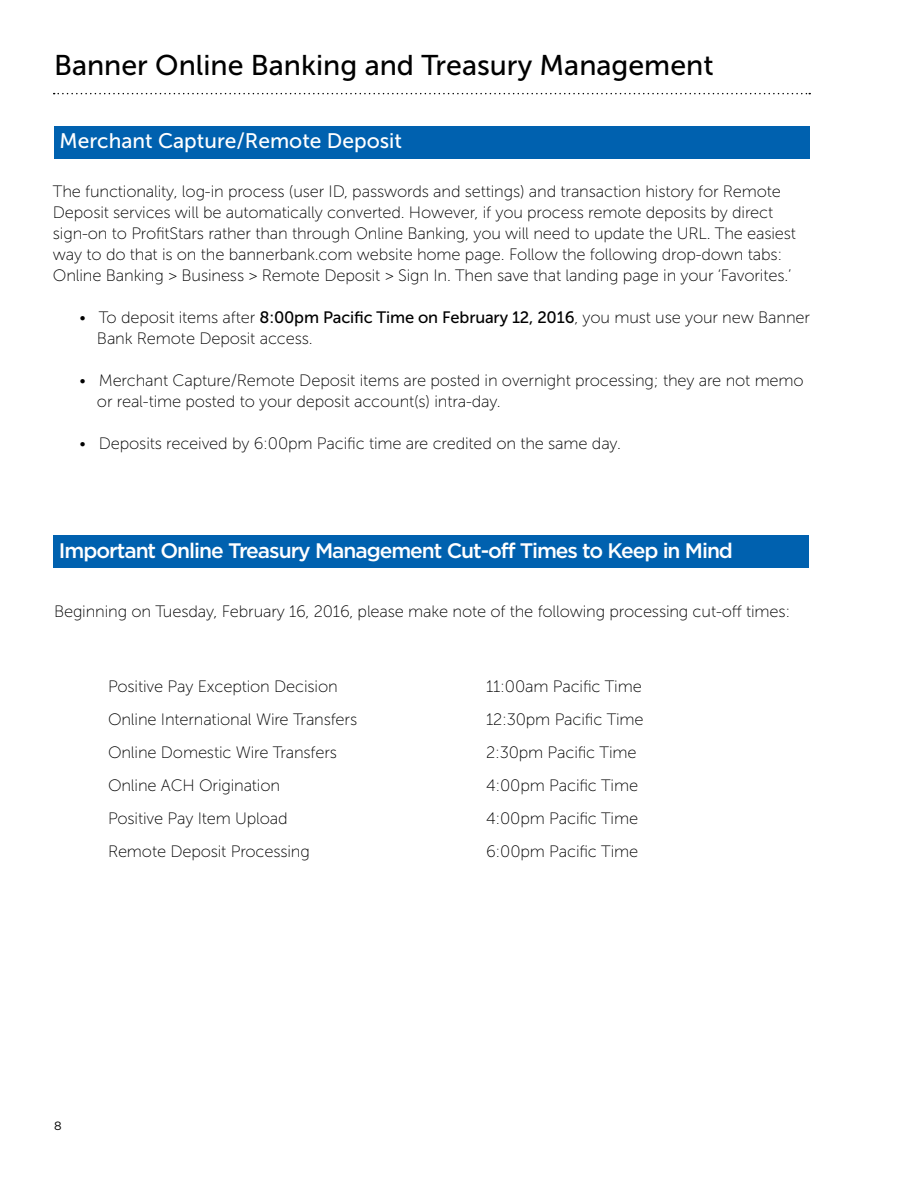
<style>
.page{position:relative;width:918px;height:1188px;background:#fff}
.page>*{position:absolute;margin:0;border:0;box-sizing:border-box;transform-origin:0 0}
.t1{font:28.5px "Museo Sans 500";color:#000}
.t2{font:500 21px "Gotham";letter-spacing:-.05em;color:#fff}
.t3{font:21px "Museo Sans 500";color:#fff}
.t4{font:16.5px/21px "Museo Sans 100";letter-spacing:-.01em;color:#000}
.t5{font:12px "Gotham";color:#000}
.s1{font-family:"Museo Sans 500"}
</style>
<div class="page">
<svg style="left:54px;top:93px;width:756px;height:1px"></svg>
<div style="left:54px;top:127px;width:756px;height:32px;background:#0061af"></div>
<div style="left:54px;top:536px;width:755px;height:32px;background:#0061af"></div>
<h1 class="t1" style="left:54px;top:50px;width:661px">Banner Online Banking and Treasury Management</h1>
<p class="t3" style="left:60px;top:130px;width:344px">Merchant Capture/Remote Deposit</p>
<p class="t4" style="left:53px;top:181px;width:745px">The functionality, log-in process (user ID, passwords and settings) and transaction history for Remote Deposit services will be automatically converted. However, if you process remote deposits by direct sign-on to ProfitStars rather than through Online Banking, you will need to update the URL. The easiest way to do that is on the bannerbank.com website home page. Follow the following drop-down tabs:<br>Online Banking &gt; Business &gt; Remote Deposit &gt; Sign In. Then save that landing page in your ‘Favorites.’</p>
<p class="t4" style="left:97px;top:307px;width:715px;text-indent:-18px">• To deposit items after <span class="s1">8:00pm Pacific Time on February 12, 2016</span>, you must use your new Banner<br>Bank Remote Deposit access.</p>
<p class="t4" style="left:97px;top:370px;width:708px;text-indent:-18px">• Merchant Capture/Remote Deposit items are posted in overnight processing; they are not memo or real-time posted to your deposit account(s) intra-day.</p>
<p class="t4" style="left:79px;top:433px;width:543px">• Deposits received by 6:00pm Pacific time are credited on the same day.</p>
<p class="t2" style="left:59px;top:538px;width:676px">Important Online Treasury Management Cut-off Times to Keep in Mind</p>
<p class="t4" style="left:54px;top:601px;width:738px">Beginning on Tuesday, February 16, 2016, please make note of the following processing cut-off times:</p>
<p class="t4" style="left:108px;top:676px;width:231px">Positive Pay Exception Decision</p>
<p class="t4" style="left:486px;top:676px;width:157px">11:00am Pacific Time</p>
<p class="t4" style="left:108px;top:709px;width:251px">Online International Wire Transfers</p>
<p class="t4" style="left:486px;top:709px;width:159px">12:30pm Pacific Time</p>
<p class="t4" style="left:108px;top:742px;width:230px">Online Domestic Wire Transfers</p>
<p class="t4" style="left:486px;top:742px;width:152px">2:30pm Pacific Time</p>
<p class="t4" style="left:108px;top:775px;width:174px">Online ACH Origination</p>
<p class="t4" style="left:486px;top:775px;width:154px">4:00pm Pacific Time</p>
<p class="t4" style="left:108px;top:808px;width:181px">Positive Pay Item Upload</p>
<p class="t4" style="left:486px;top:808px;width:154px">4:00pm Pacific Time</p>
<p class="t4" style="left:108px;top:841px;width:203px">Remote Deposit Processing</p>
<p class="t4" style="left:486px;top:841px;width:154px">6:00pm Pacific Time</p>
<p class="t5" style="left:54px;top:1119px;width:9px">8</p>
</div>
